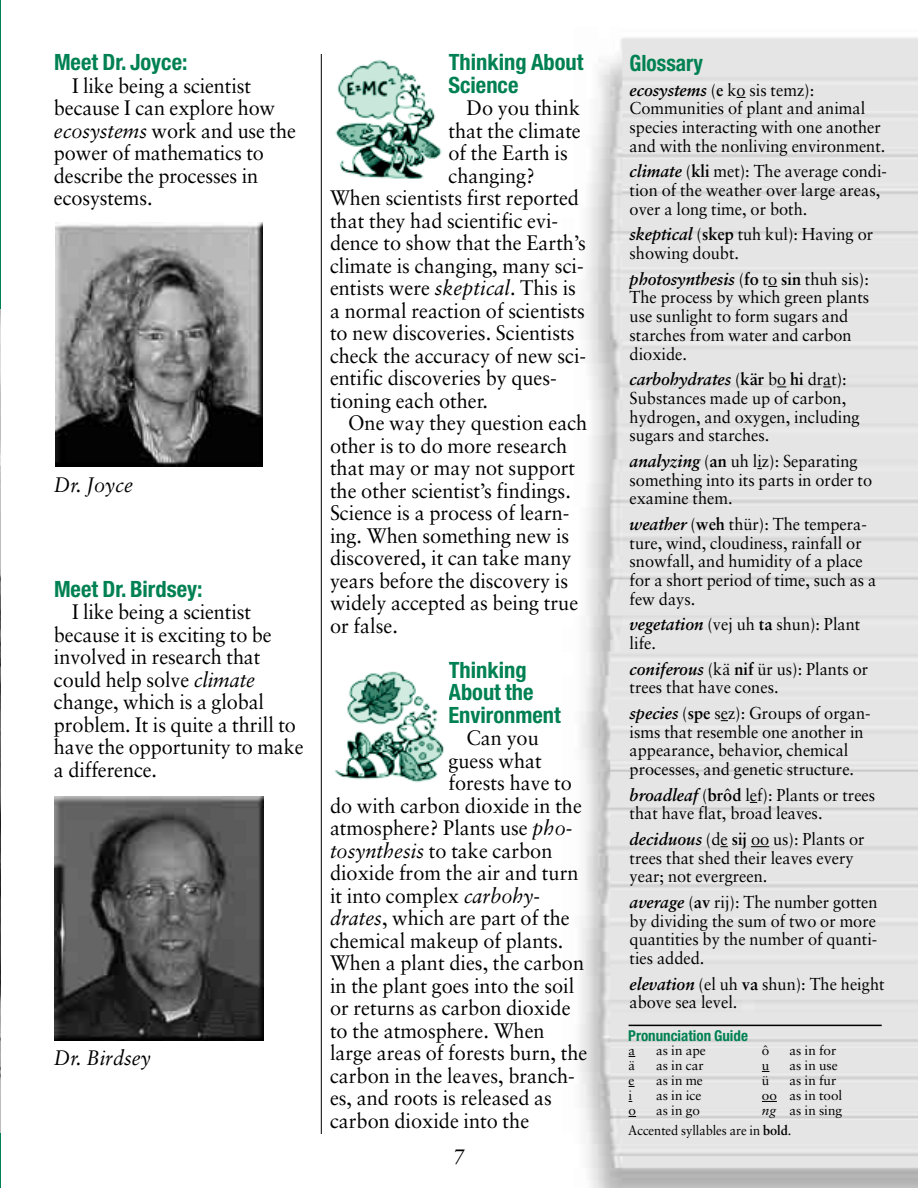
<style>
.page{position:relative;width:918px;height:1188px;background:#fff}
.page>*{position:absolute;margin:0;border:0;box-sizing:border-box;transform-origin:0 0}
.t1{font:700 condensed 22.5px/22.5px "Helvetica Neue";color:#008153}
.t2{font:700 condensed 22.5px "Helvetica Neue";color:#008153;scale:.95 1}
.t3{font:21px/22.5px "Sabon";color:#000;scale:.95 1}
.t4{font:italic 21px "Sabon";color:#000;scale:.95 1}
.t5{font:17.25px/18.8px "Sabon";color:#000;scale:.95 1}
.t6{font:700 condensed 15px "Helvetica Neue";color:#008153}
.t7{font:13.5px/15px "Sabon";color:#000}
.t8{font:13.5px "Sabon";color:#000;scale:.95 1}
.s1{font-style:italic}
.s2{font-weight:700;font-style:italic}
.s3{font-weight:700}
</style>
<div class="page">
<img style="left:0;top:309px;width:1px;height:824px">
<img style="left:579px;top:37px;width:339px;height:1151px">
<svg style="left:751px;top:846px;width:18px;height:1px"></svg>
<svg style="left:762px;top:1101px;width:15px;height:1px"></svg>
<hr style="left:629px;top:1025px;width:253px;height:1px;background:#000">
<img style="left:54px;top:796px;width:210px;height:245px">
<img style="left:56px;top:223px;width:207px;height:244px">
<img style="left:335px;top:671px;width:110px;height:112px">
<img style="left:335px;top:59px;width:107px;height:120px">
<hr style="left:321px;top:54px;width:1px;height:1080px;background:#000">
<p class="t1" style="left:54px;top:53px;width:135px">Meet Dr. Joyce:</p>
<p class="t3" style="left:54px;top:76px;width:256px;text-indent:18px">I like being a scientist because I can explore how <span class="s1">ecosystems</span> work and use the power of mathematics to describe the processes in ecosystems.</p>
<p class="t4" style="left:54px;top:475px;width:85px">Dr. Joyce</p>
<p class="t1" style="left:54px;top:580px;width:150px">Meet Dr. Birdsey:</p>
<p class="t3" style="left:54px;top:603px;width:264px;text-indent:18px">I like being a scientist because it is exciting to be involved in research that could help solve <span class="s1">climate </span>change, which is a global problem. It is quite a thrill to have the opportunity to make a difference.</p>
<p class="t4" style="left:54px;top:1048px;width:103px">Dr. Birdsey</p>
<p class="t1" style="left:448px;top:53px;width:136px">Thinking About<br>Science</p>
<p class="t3" style="left:466px;top:98px;width:121px">Do you think</p>
<p class="t3" style="left:448px;top:121px;width:141px">that the climate</p>
<p class="t3" style="left:448px;top:143px;width:127px">of the Earth is</p>
<p class="t3" style="left:448px;top:166px;width:92px">changing?</p>
<p class="t3" style="left:330px;top:188px;width:264px">When scientists first reported</p>
<p class="t3" style="left:330px;top:211px;width:242px">that they had scientific evi-</p>
<p class="t3" style="left:330px;top:233px;width:271px">dence to show that the Earth’s</p>
<p class="t3" style="left:330px;top:256px;width:269px">climate is changing, many sci-</p>
<p class="t3" style="left:330px;top:278px;width:260px">entists were <span class="s1">skeptical</span>. This is</p>
<p class="t3" style="left:330px;top:301px;width:270px">a normal reaction of scientists</p>
<p class="t3" style="left:330px;top:323px;width:259px">to new discoveries. Scientists</p>
<p class="t3" style="left:330px;top:346px;width:271px">check the accuracy of new sci-</p>
<p class="t3" style="left:330px;top:368px;width:240px">entific discoveries by ques-</p>
<p class="t3" style="left:330px;top:391px;width:168px">tioning each other.</p>
<p class="t3" style="left:348px;top:413px;width:253px">One way they question each</p>
<p class="t3" style="left:330px;top:436px;width:251px">other is to do more research</p>
<p class="t3" style="left:330px;top:458px;width:260px">that may or may not support</p>
<p class="t3" style="left:330px;top:481px;width:255px">the other scientist’s findings.</p>
<p class="t3" style="left:330px;top:503px;width:254px">Science is a process of learn-</p>
<p class="t3" style="left:330px;top:526px;width:253px">ing. When something new is</p>
<p class="t3" style="left:330px;top:548px;width:256px">discovered, it can take many</p>
<p class="t3" style="left:330px;top:571px;width:252px">years before the discovery is</p>
<p class="t3" style="left:330px;top:593px;width:263px">widely accepted as being true</p>
<p class="t3" style="left:330px;top:616px;width:73px">or false.</p>
<p class="t1" style="left:448px;top:660px;width:114px">Thinking<br>About the<br>Environment</p>
<p class="t3" style="left:466px;top:728px;width:78px">Can you</p>
<p class="t3" style="left:448px;top:751px;width:100px">guess what</p>
<p class="t3" style="left:448px;top:773px;width:132px">forests have to</p>
<p class="t3" style="left:330px;top:796px;width:267px">do with carbon dioxide in the</p>
<p class="t3" style="left:330px;top:818px;width:257px">atmosphere? Plants use <span class="s1">pho-</span></p>
<p class="t3" style="left:330px;top:841px;width:236px"><span class="s1">tosynthesis</span> to take carbon</p>
<p class="t3" style="left:330px;top:863px;width:263px">dioxide from the air and turn</p>
<p class="t3" style="left:330px;top:886px;width:223px">it into complex <span class="s1">carbohy-</span></p>
<p class="t3" style="left:330px;top:908px;width:254px"><span class="s1">drates</span>, which are part of the</p>
<p class="t3" style="left:330px;top:931px;width:247px">chemical makeup of plants.</p>
<p class="t3" style="left:330px;top:953px;width:269px">When a plant dies, the carbon</p>
<p class="t3" style="left:330px;top:976px;width:259px">in the plant goes into the soil</p>
<p class="t3" style="left:330px;top:998px;width:255px">or returns as carbon dioxide</p>
<p class="t3" style="left:330px;top:1021px;width:227px">to the atmosphere. When</p>
<p class="t3" style="left:330px;top:1043px;width:272px">large areas of forests burn, the</p>
<p class="t3" style="left:330px;top:1066px;width:259px">carbon in the leaves, branch-</p>
<p class="t3" style="left:330px;top:1088px;width:235px">es, and roots is released as</p>
<p class="t3" style="left:330px;top:1111px;width:211px">carbon dioxide into the</p>
<p class="t4" style="left:453px;top:1147px;width:13px">7</p>
<p class="t2" style="left:630px;top:55px;width:79px">Glossary</p>
<p class="t5" style="left:630px;top:82px;width:271px"><span class="s2">ecosystems</span> (<span class="s3">e</span> ko sis temz):<br>Communities of plant and animal species interacting with one another and with the nonliving environment.</p>
<p class="t5" style="left:630px;top:164px;width:272px"><span class="s2">climate</span> (<span class="s3">kli</span> met): The average condi&shy;tion of the weather over large areas, over a long time, or both.</p>
<p class="t5" style="left:630px;top:227px;width:258px"><span class="s2">skeptical</span> (<span class="s3">skep</span> tuh kul): Having or showing doubt.</p>
<p class="t5" style="left:630px;top:271px;width:254px"><span class="s2">photosynthesis</span> (<span class="s3">fo</span> to <span class="s3">sin</span> thuh sis):<br>The process by which green plants use sunlight to form sugars and starches from water and carbon dioxide.</p>
<p class="t5" style="left:630px;top:371px;width:244px"><span class="s2">carbohydrates</span> (<span class="s3">kär</span> bo <span class="s3">hi</span> drat):<br>Substances made up of carbon, hydrogen, and oxygen, including sugars and starches.</p>
<p class="t5" style="left:630px;top:453px;width:257px"><span class="s2">analyzing</span> (<span class="s3">an</span> uh liz): Separating something into its parts in order to examine them.</p>
<p class="t5" style="left:630px;top:516px;width:261px"><span class="s2">weather</span> (<span class="s3">weh</span> thür): The tempera&shy;ture, wind, cloudiness, rainfall or snowfall, and humidity of a place for a short period of time, such as a few days.</p>
<p class="t5" style="left:630px;top:617px;width:244px"><span class="s2">vegetation</span> (vej uh <span class="s3">ta</span> shun): Plant life.</p>
<p class="t5" style="left:630px;top:661px;width:253px"><span class="s2">coniferous</span> (kä <span class="s3">nif</span> ür us): Plants or trees that have cones.</p>
<p class="t5" style="left:630px;top:705px;width:255px"><span class="s2">species</span> (<span class="s3">spe</span> sez): Groups of organ&shy;isms that resemble one another in appearance, behavior, chemical processes, and genetic structure.</p>
<p class="t5" style="left:630px;top:787px;width:260px"><span class="s2">broadleaf</span> (<span class="s3">brôd</span> lef): Plants or trees that have flat, broad leaves.</p>
<p class="t5" style="left:630px;top:831px;width:249px"><span class="s2">deciduous</span> (de <span class="s3">sij</span> oo us): Plants or trees that shed their leaves every year; not evergreen.</p>
<p class="t5" style="left:630px;top:894px;width:263px;text-align:justify"><span class="s2">average</span> (<span class="s3">av</span> rij): The number gotten by dividing the sum of two or more quantities by the number of quanti&shy;ties added.</p>
<p class="t5" style="left:630px;top:976px;width:270px"><span class="s2">elevation</span> (el uh <span class="s3">va</span> shun): The height above sea level.</p>
<p class="t6" style="left:628px;top:1030px;width:121px">Pronunciation Guide</p>
<p class="t7" style="left:629px;top:1044px;width:8px">a</p>
<p class="t7" style="left:656px;top:1044px;width:51px">as in ape</p>
<p class="t7" style="left:629px;top:1059px;width:8px">ä</p>
<p class="t7" style="left:656px;top:1059px;width:49px">as in car</p>
<p class="t7" style="left:629px;top:1074px;width:7px">e</p>
<p class="t7" style="left:656px;top:1074px;width:48px">as in me</p>
<p class="t7" style="left:629px;top:1089px;width:5px">i</p>
<p class="t7" style="left:656px;top:1089px;width:47px">as in ice</p>
<p class="t7" style="left:629px;top:1104px;width:9px">o</p>
<p class="t7" style="left:656px;top:1104px;width:45px">as in go</p>
<p class="t7" style="left:762px;top:1044px;width:9px">ô</p>
<p class="t7" style="left:789px;top:1044px;width:48px">as in for</p>
<p class="t7" style="left:762px;top:1059px;width:9px">u</p>
<p class="t7" style="left:789px;top:1059px;width:50px">as in use</p>
<p class="t7" style="left:762px;top:1074px;width:9px">ü</p>
<p class="t7" style="left:762px;top:1074px;width:82px;text-indent:27px">as in fur oo as in tool <span class="s1">ng</span> as in sing</p>
<p class="t8" style="left:628px;top:1124px;width:173px">Accented syllables are in <span class="s3">bold</span>.</p>
</div>
